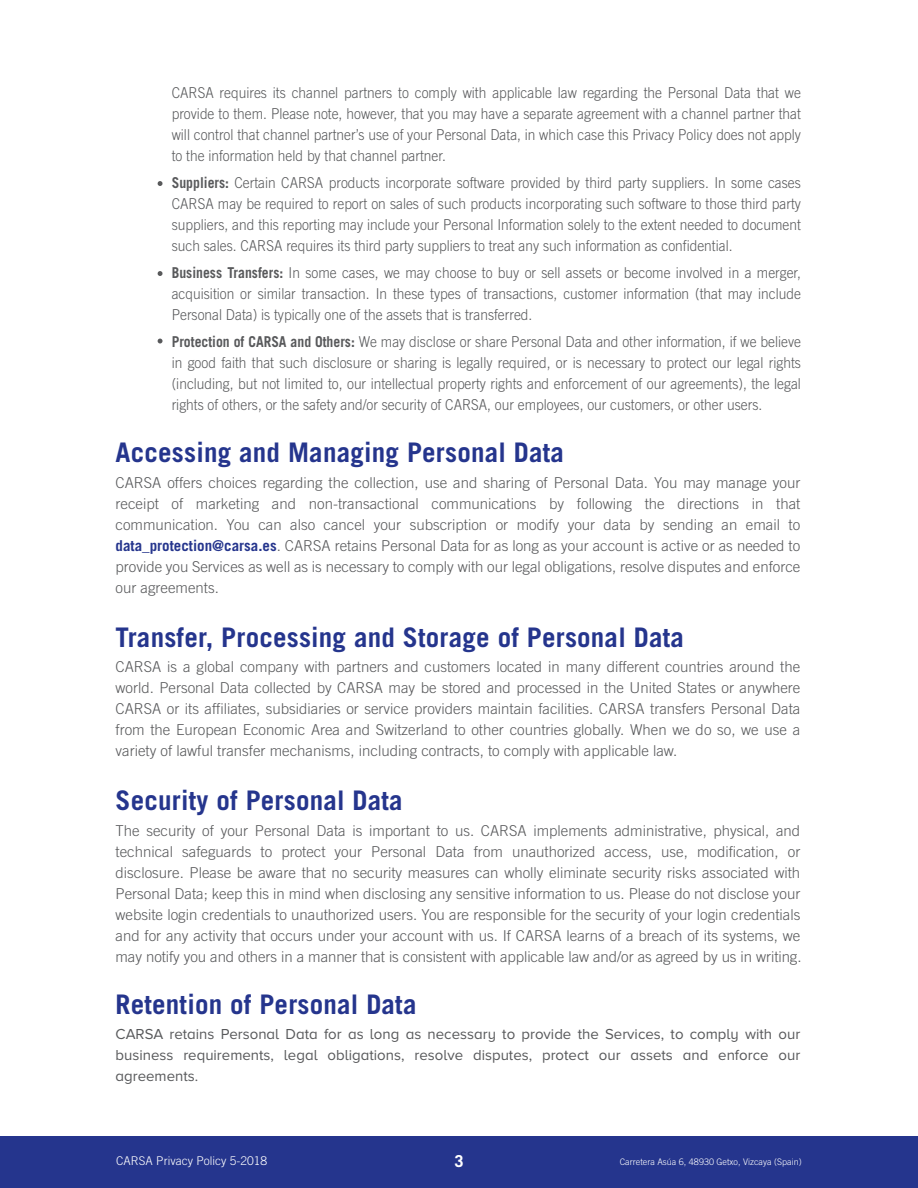
<style>
.page{position:relative;width:918px;height:1188px;background:#fff}
.page>*{position:absolute;margin:0;border:0;box-sizing:border-box;transform-origin:0 0}
.t1{font:700 27px "Trade Gothic";letter-spacing:.01em;color:#25358d}
.t2{font:700 16.5px "Trade Gothic";color:#fff}
.t3{font:300 15px/21px "Trade Gothic";color:#58595b;text-align:justify}
.t4{font:300 15px/21px "Trade Gothic";color:#58595b;text-align:justify;scale:.92 1}
.t5{font:15px/21px "Proxima Nova A";color:#58595b;text-align:justify}
.t6{font:300 12px "Trade Gothic";color:#fff}
.t7{font:300 9px "Trade Gothic";color:#fff}
.s1{font-weight:700}
.s2{font-weight:700;color:#25358d}
</style>
<div class="page">
<div style="left:0;top:1137px;width:918px;height:51px;background:#25358d"></div>
<svg style="left:158px;top:181px;width:5px;height:5px"></svg>
<svg style="left:158px;top:271px;width:5px;height:5px"></svg>
<svg style="left:158px;top:339px;width:5px;height:4px"></svg>
<p class="t4" style="left:172px;top:82px;width:686px">CARSA requires its channel partners to comply with applicable law regarding the Personal Data that we provide to them. Please note, however, that you may have a separate agreement with a channel partner that will control that channel partner’s use of your Personal Data, in which case this Privacy Policy does not apply to the information held by that channel partner.</p>
<p class="t4" style="left:172px;top:172px;width:685px"><span class="s1">Suppliers:</span> Certain CARSA products incorporate software provided by third party suppliers. In some cases CARSA may be required to report on sales of such products incorporating such software to those third party suppliers, and this reporting may include your Personal Information solely to the extent needed to document such sales. CARSA requires its third party suppliers to treat any such information as confidential.</p>
<p class="t4" style="left:172px;top:262px;width:685px"><span class="s1">Business Transfers:</span> In some cases, we may choose to buy or sell assets or become involved in a merger, acquisition or similar transaction. In these types of transactions, customer information (that may include Personal Data) is typically one of the assets that is transferred.</p>
<p class="t4" style="left:172px;top:331px;width:685px"><span class="s1">Protection of CARSA and Others:</span> We may disclose or share Personal Data and other information, if we believe in good faith that such disclosure or sharing is legally required, or is necessary to protect our legal rights (including, but not limited to, our intellectual property rights and enforcement of our agreements), the legal rights of others, or the safety and/or security of CARSA, our employees, our customers, or other users.</p>
<h1 class="t1" style="left:116px;top:436px;width:450px">Accessing and Managing Personal Data</h1>
<p class="t3" style="left:116px;top:472px;width:686px">CARSA offers choices regarding the collection, use and sharing of Personal Data. You may manage your receipt of marketing and non-transactional communications by following the directions in that communication. You can also cancel your subscription or modify your data by sending an email to <span class="s2">data_protection@carsa.es</span>. CARSA retains Personal Data for as long as your account is active or as needed to provide you Services as well as is necessary to comply with our legal obligations, resolve disputes and enforce our agreements.</p>
<h1 class="t1" style="left:116px;top:620px;width:570px">Transfer, Processing and Storage of Personal Data</h1>
<p class="t3" style="left:116px;top:656px;width:686px">CARSA is a global company with partners and customers located in many different countries around the world. Personal Data collected by CARSA may be stored and processed in the United States or anywhere CARSA or its affiliates, subsidiaries or service providers maintain facilities. CARSA transfers Personal Data from the European Economic Area and Switzerland to other countries globally. When we do so, we use a variety of lawful transfer mechanisms, including contracts, to comply with applicable law.</p>
<h1 class="t1" style="left:116px;top:784px;width:289px">Security of Personal Data</h1>
<p class="t3" style="left:116px;top:820px;width:688px">The security of your Personal Data is important to us. CARSA implements administrative, physical, and technical safeguards to protect your Personal Data from unauthorized access, use, modification, or disclosure. Please be aware that no security measures can wholly eliminate security risks associated with Personal Data; keep this in mind when disclosing any sensitive information to us. Please do not disclose your website login credentials to unauthorized users. You are responsible for the security of your login credentials and for any activity that occurs under your account with us. If CARSA learns of a breach of its systems, we may notify you and others in a manner that is consistent with applicable law and/or as agreed by us in writing.</p>
<h1 class="t1" style="left:116px;top:988px;width:302px">Retention of Personal Data</h1>
<p class="t5" style="left:116px;top:1023px;width:686px">CARSA retains Personal Data for as long as necessary to provide the Services, to comply with our business requirements, legal obligations, resolve disputes, protect our assets and enforce our agreements.</p>
<p class="t6" style="left:116px;top:1154px;width:153px">CARSA Privacy Policy 5-2018</p>
<p class="t2" style="left:454px;top:1151px;width:11px">3</p>
<p class="t7" style="left:620px;top:1157px;width:183px">Carretera Asúa 6, 48930 Getxo, Vizcaya (Spain)</p>
</div>
